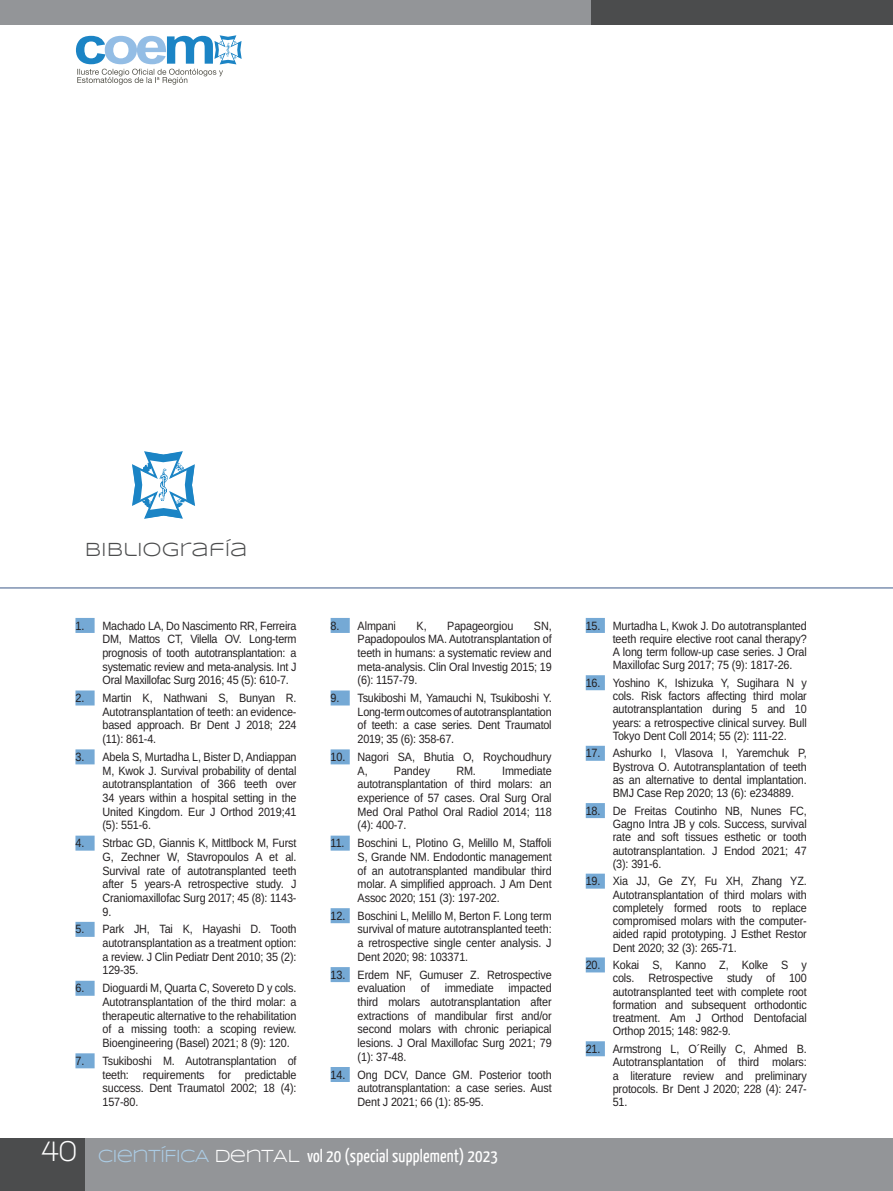
<style>
.page{position:relative;width:893px;height:1191px;background:#fff}
.page>*{position:absolute;margin:0;border:0;box-sizing:border-box;transform-origin:0 0}
.t1{font:19.5px "Syncopate";color:#4b4c4d}
.t2{font:18px "Yanone Kaffeesatz";letter-spacing:.01em;color:#fff}
.t3{font:12px/13.6px "Arimo";letter-spacing:-.01em;color:#231f20;text-align:justify;scale:.9 1}
.s1{font-family:"Walkway";font-weight:700;font-size:30px}
.s2{font-family:"Syncopate";color:#abcce5}
.s3{font-family:"Syncopate"}
</style>
<div class="page">
<div style="left:0;top:1138px;width:893px;height:53px;background:#939598"></div>
<div style="left:0;top:1138px;width:85px;height:53px;background:#4b4c4d"></div>
<div style="left:0;top:0;width:893px;height:25px;background:#939598"></div>
<div style="left:591px;top:0;width:302px;height:25px;background:#4b4c4d"></div>
<svg style="left:76px;top:35px;width:166px;height:50px"></svg>
<div style="left:75px;top:618px;width:20px;height:15px;background:#75a9d5"></div>
<div style="left:75px;top:690px;width:20px;height:15px;background:#75a9d5"></div>
<div style="left:75px;top:749px;width:20px;height:15px;background:#75a9d5"></div>
<div style="left:75px;top:835px;width:20px;height:15px;background:#75a9d5"></div>
<div style="left:75px;top:922px;width:20px;height:15px;background:#75a9d5"></div>
<div style="left:75px;top:980px;width:20px;height:15px;background:#75a9d5"></div>
<div style="left:75px;top:1053px;width:20px;height:15px;background:#75a9d5"></div>
<div style="left:331px;top:618px;width:19px;height:15px;background:#75a9d5"></div>
<div style="left:331px;top:690px;width:19px;height:15px;background:#75a9d5"></div>
<div style="left:331px;top:749px;width:19px;height:15px;background:#75a9d5"></div>
<div style="left:331px;top:835px;width:19px;height:15px;background:#75a9d5"></div>
<div style="left:331px;top:908px;width:19px;height:15px;background:#75a9d5"></div>
<div style="left:331px;top:967px;width:19px;height:15px;background:#75a9d5"></div>
<div style="left:331px;top:1067px;width:19px;height:15px;background:#75a9d5"></div>
<div style="left:586px;top:618px;width:19px;height:15px;background:#75a9d5"></div>
<div style="left:586px;top:675px;width:19px;height:15px;background:#75a9d5"></div>
<div style="left:586px;top:746px;width:19px;height:15px;background:#75a9d5"></div>
<div style="left:586px;top:803px;width:19px;height:15px;background:#75a9d5"></div>
<div style="left:586px;top:873px;width:19px;height:15px;background:#75a9d5"></div>
<div style="left:586px;top:957px;width:19px;height:15px;background:#75a9d5"></div>
<div style="left:586px;top:1041px;width:19px;height:15px;background:#75a9d5"></div>
<hr style="left:0;top:587px;width:893px;height:1px;background:#7e91b1">
<svg style="left:132px;top:451px;width:63px;height:68px"></svg>
<h1 class="t1" style="left:85px;top:538px;width:164px">BIBLIOGRAFÍA</h1>
<p class="t3" style="left:102px;top:619px;width:217px;text-indent:-27px">1. Machado LA, Do Nascimento RR, Ferreira DM, Mattos CT, Vilella OV. Long-term prognosis of tooth autotransplantation: a systematic review and meta-analysis. Int J Oral Maxillofac Surg 2016; 45 (5): 610-7.</p>
<p class="t3" style="left:102px;top:691px;width:217px;text-indent:-27px">2. Martin K, Nathwani S, Bunyan R.<br>Autotransplantation of teeth: an evidence&shy;based approach. Br Dent J 2018; 224 (11): 861-4.</p>
<p class="t3" style="left:102px;top:750px;width:217px;text-indent:-27px">3. Abela S, Murtadha L, Bister D, Andiappan M, Kwok J. Survival probability of dental autotransplantation of 366 teeth over 34 years within a hospital setting in the United Kingdom. Eur J Orthod 2019;41 (5): 551-6.</p>
<p class="t3" style="left:102px;top:836px;width:217px;text-indent:-27px">4. Strbac GD, Giannis K, Mittlbock M, Furst G, Zechner W, Stavropoulos A et al.<br>Survival rate of autotransplanted teeth after 5 years-A retrospective study. J Craniomaxillofac Surg 2017; 45 (8): 1143- 9.</p>
<p class="t3" style="left:102px;top:922px;width:217px;text-indent:-27px">5. Park JH, Tai K, Hayashi D. Tooth autotransplantation as a treatment option: a review. J Clin Pediatr Dent 2010; 35 (2):<br>129-35.</p>
<p class="t3" style="left:102px;top:981px;width:217px;text-indent:-27px">6. Dioguardi M, Quarta C, Sovereto D y cols.<br>Autotransplantation of the third molar: a therapeutic alternative to the rehabilitation of a missing tooth: a scoping review.<br>Bioengineering (Basel) 2021; 8 (9): 120.</p>
<p class="t3" style="left:102px;top:1054px;width:217px;text-indent:-27px">7. Tsukiboshi M. Autotransplantation of teeth: requirements for predictable success. Dent Traumatol 2002; 18 (4):<br>157-80.</p>
<p class="t3" style="left:331px;top:619px;width:74px">8. Almpani</p>
<p class="t3" style="left:417px;top:619px;width:13px">K,</p>
<p class="t3" style="left:447px;top:619px;width:75px">Papageorgiou</p>
<p class="t3" style="left:358px;top:619px;width:217px;text-indent:176px">SN, Papadopoulos MA. Autotransplantation of teeth in humans: a systematic review and meta-analysis. Clin Oral Investig 2015; 19 (6): 1157-79.</p>
<p class="t3" style="left:358px;top:691px;width:217px;text-indent:-27px">9. Tsukiboshi M, Yamauchi N, Tsukiboshi Y.<br>Long-term outcomes of autotransplantation of teeth: a case series. Dent Traumatol 2019; 35 (6): 358-67.</p>
<p class="t3" style="left:358px;top:750px;width:217px;text-indent:-27px">10. Nagori SA, Bhutia O, Roychoudhury<br>A,</p>
<p class="t3" style="left:358px;top:764px;width:217px;text-indent:99px">RM. Immediate autotransplantation of third molars: an experience of 57 cases. Oral Surg Oral Med Oral Pathol Oral Radiol 2014; 118 (4): 400-7.</p>
<p class="t3" style="left:358px;top:836px;width:217px;text-indent:-27px">11. Boschini L, Plotino G, Melillo M, Staffoli S, Grande NM. Endodontic management of an autotransplanted mandibular third molar. A simplified approach. J Am Dent Assoc 2020; 151 (3): 197-202.</p>
<p class="t3" style="left:358px;top:909px;width:217px;text-indent:-27px">12. Boschini L, Melillo M, Berton F. Long term survival of mature autotransplanted teeth: a retrospective single center analysis. J Dent 2020; 98: 103371.</p>
<p class="t3" style="left:358px;top:968px;width:217px;text-indent:-27px">13. Erdem NF, Gumuser Z. Retrospective evaluation of immediate impacted third molars autotransplantation after extractions of mandibular first and/or second molars with chronic periapical lesions. J Oral Maxillofac Surg 2021; 79 (1): 37-48.</p>
<p class="t3" style="left:358px;top:1067px;width:217px;text-indent:-27px">14. Ong DCV, Dance GM. Posterior tooth autotransplantation: a case series. Aust Dent J 2021; 66 (1): 85-95.</p>
<p class="t3" style="left:394px;top:764px;width:42px">Pandey</p>
<h2 class="t2" style="left:41px;top:1144px;width:458px"><span class="s1">40</span> <span class="s2">CIENTÍFICA</span> <span class="s3">DENTAL</span> vol 20 (special supplement) 2023</h2>
<p class="t3" style="left:613px;top:619px;width:217px;line-height:13.2px;text-indent:-27px">15. Murtadha L, Kwok J. Do autotransplanted teeth require elective root canal therapy?<br>A long term follow-up case series. J Oral Maxillofac Surg 2017; 75 (9): 1817-26.</p>
<p class="t3" style="left:613px;top:676px;width:217px;line-height:13.2px;text-indent:-27px">16. Yoshino K, Ishizuka Y, Sugihara N y cols. Risk factors affecting third molar autotransplantation during 5 and 10 years: a retrospective clinical survey. Bull Tokyo Dent Coll 2014; 55 (2): 111-22.</p>
<p class="t3" style="left:613px;top:747px;width:217px;line-height:13.2px;text-indent:-27px">17. Ashurko I, Vlasova I, Yaremchuk P, Bystrova O. Autotransplantation of teeth as an alternative to dental implantation.<br>BMJ Case Rep 2020; 13 (6): e234889.</p>
<p class="t3" style="left:613px;top:804px;width:217px;line-height:13.2px;text-indent:-27px">18. De Freitas Coutinho NB, Nunes FC, Gagno Intra JB y cols. Success, survival rate and soft tissues esthetic or tooth autotransplantation. J Endod 2021; 47 (3): 391-6.</p>
<p class="t3" style="left:613px;top:874px;width:217px;line-height:13.2px;text-indent:-27px">19. Xia JJ, Ge ZY, Fu XH, Zhang YZ.<br>Autotransplantation of third molars with completely formed roots to replace compromised molars with the computer&shy;aided rapid prototyping. J Esthet Restor Dent 2020; 32 (3): 265-71.</p>
<p class="t3" style="left:613px;top:958px;width:217px;line-height:13.2px;text-indent:-27px">20. Kokai S, Kanno Z, Kolke S y cols. Retrospective study of 100 autotransplanted teet with complete root formation and subsequent orthodontic treatment. Am J Orthod Dentofacial Orthop 2015; 148: 982-9.</p>
<p class="t3" style="left:613px;top:1042px;width:217px;line-height:13.2px;text-indent:-27px">21. Armstrong L, O´Reilly C, Ahmed B.<br>Autotransplantation of third molars: a literature review and preliminary protocols. Br Dent J 2020; 228 (4): 247- 51.</p>
</div>
